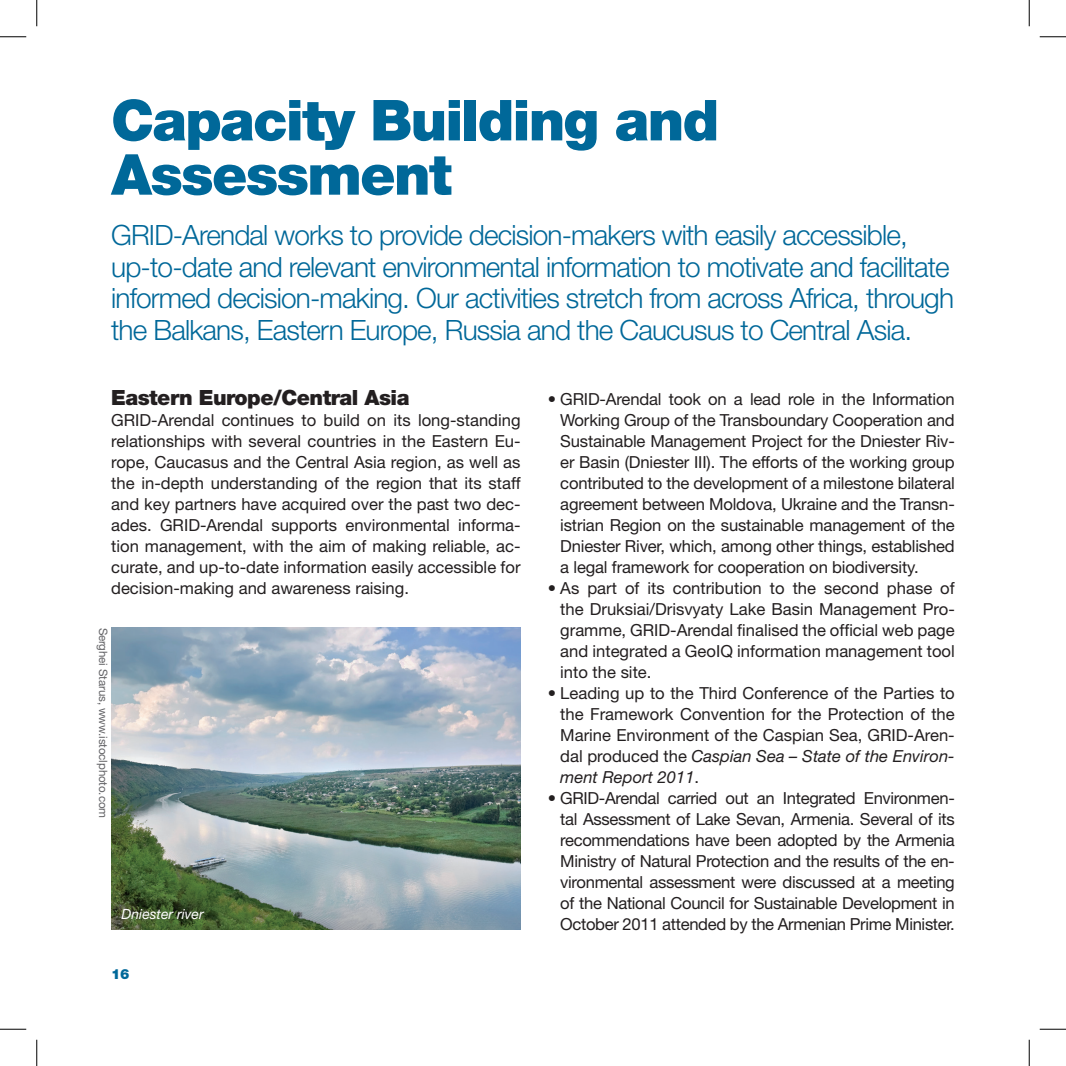
<style>
.page{position:relative;width:1066px;height:1066px;background:#fff}
.page>*{position:absolute;margin:0;border:0;box-sizing:border-box;transform-origin:0 0}
.t1{font:900 56.52px/54.2px "Helvetica Neue LT Pro";letter-spacing:-.03em;color:#006899}
.t2{font:300 28px/31.5px "Helvetica Neue LT Pro";letter-spacing:-.03em;color:#006899}
.t3{font:900 21px "Helvetica Neue LT Pro";letter-spacing:-.025em;color:#231f20}
.t4{font:16.62px/21px "Helvetica Neue LT Pro";color:#231f20;text-align:justify}
.t5{font:italic 14px "Helvetica Neue LT Pro";color:#fff}
.t6{font:900 14px "Helvetica Neue LT Pro";color:#006899}
.t7{font:11.55px "Helvetica Neue LT Pro";letter-spacing:-.01em;color:#636366}
.s1{font-style:italic}
</style>
<div class="page">
<img style="left:111px;top:627px;width:409px;height:303px">
<svg style="left:0;top:36px;width:26px;height:1px"></svg>
<svg style="left:1039px;top:36px;width:27px;height:1px"></svg>
<svg style="left:0;top:1029px;width:26px;height:1px"></svg>
<svg style="left:1039px;top:1029px;width:27px;height:1px"></svg>
<svg style="left:36px;top:0;width:1px;height:26px"></svg>
<svg style="left:36px;top:1039px;width:1px;height:27px"></svg>
<svg style="left:1029px;top:0;width:1px;height:26px"></svg>
<svg style="left:1029px;top:1039px;width:1px;height:27px"></svg>
<h1 class="t1" style="left:111px;top:93px;width:609px">Capacity Building and<br>Assessment</h1>
<p class="t2" style="left:111px;top:219px;width:844px">GRID-Arendal works to provide decision-makers with easily accessible, up-to-date and relevant environmental information to motivate and facilitate informed decision-making. Our activities stretch from across Africa, through the Balkans, Eastern Europe, Russia and the Caucusus to Central Asia.</p>
<p class="t3" style="left:111px;top:385px;width:300px">Eastern Europe/Central Asia</p>
<p class="t4" style="left:111px;top:409px;width:411px">GRID-Arendal continues to build on its long-standing relationships with several countries in the Eastern Eu&shy;rope, Caucasus and the Central Asia region, as well as the in-depth understanding of the region that its staff and key partners have acquired over the past two dec&shy;ades. GRID-Arendal supports environmental informa&shy;tion management, with the aim of making reliable, ac&shy;curate, and up-to-date information easily accessible for decision-making and awareness raising.</p>
<p class="t7" style="left:110px;top:627px;width:192px;rotate:90deg">Serghei Starus, www.istoclphoto.com</p>
<p class="t5" style="left:122px;top:905px;width:84px">Dniester river</p>
<p class="t6" style="left:111px;top:965px;width:20px">16</p>
<p class="t4" style="left:560px;top:388px;width:396px;text-indent:-12px">• GRID-Arendal took on a lead role in the Information Working Group of the Transboundary Cooperation and Sustainable Management Project for the Dniester Riv&shy;er Basin (Dniester III). The efforts of the working group contributed to the development of a milestone bilateral agreement between Moldova, Ukraine and the Transn&shy;istrian Region on the sustainable management of the Dniester River, which, among other things, established a legal framework for cooperation on biodiversity.</p>
<p class="t4" style="left:560px;top:577px;width:396px;text-indent:-12px">• As part of its contribution to the second phase of the Druksiai/Drisvyaty Lake Basin Management Pro&shy;gramme, GRID-Arendal finalised the official web page and integrated a GeoIQ information management tool into the site.</p>
<p class="t4" style="left:560px;top:682px;width:396px;text-indent:-12px">• Leading up to the Third Conference of the Parties to the Framework Convention for the Protection of the Marine Environment of the Caspian Sea, GRID-Aren&shy;dal produced the <span class="s1">Caspian Sea – State of the Environ&shy;ment Report 2011</span>.</p>
<p class="t4" style="left:560px;top:787px;width:396px;text-indent:-12px">• GRID-Arendal carried out an Integrated Environmen&shy;tal Assessment of Lake Sevan, Armenia. Several of its recommendations have been adopted by the Armenia Ministry of Natural Protection and the results of the en&shy;vironmental assessment were discussed at a meeting of the National Council for Sustainable Development in October 2011 attended by the Armenian Prime Minister.</p>
</div>
